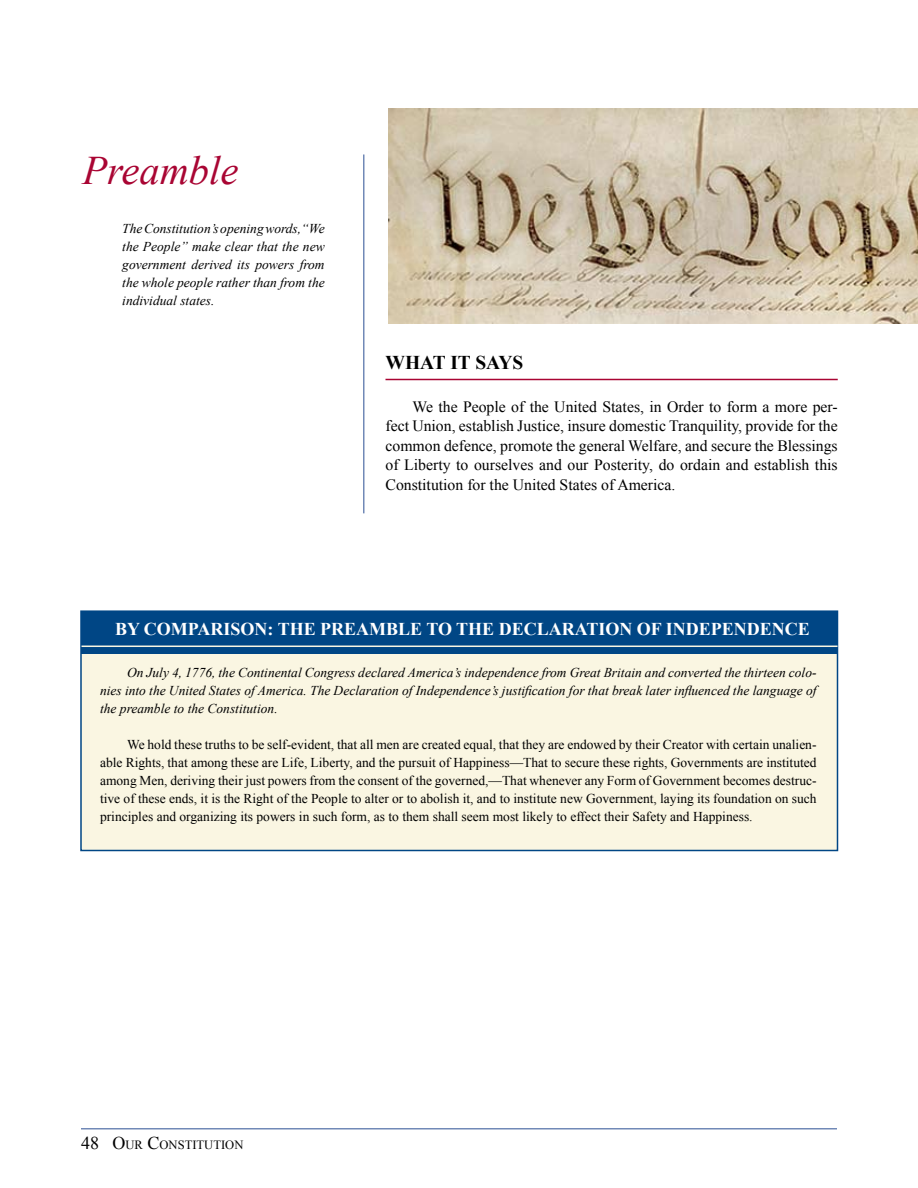
<style>
.page{position:relative;width:918px;height:1188px;background:#fff}
.page>*{position:absolute;margin:0;border:0;box-sizing:border-box;transform-origin:0 0}
.t1{font:italic 40.5px "Times New Roman";color:#a90533}
.t2{font:700 19.5px "Times New Roman";color:#000}
.t3{font:700 18px "Times New Roman";color:#fff}
.t4{font:15.75px/19.5px "Times New Roman";color:#000;text-align:justify}
.t5{font:13.5px/18px "Times New Roman";color:#000;text-align:justify}
.t6{font:italic 13.5px/18px "Times New Roman";color:#000;text-align:justify}
.t7{font:12.6px "Times New Roman";color:#000}
.s1{font-size:18px}
</style>
<div class="page">
<hr style="left:81px;top:1128px;width:756px;height:2px;background:#7189b7">
<img style="left:388px;top:108px;width:530px;height:216px">
<hr style="left:386px;top:379px;width:452px;height:1px;background:#a90533">
<hr style="left:363px;top:154px;width:1px;height:359px;background:#7189b7">
<div style="left:81px;top:611px;width:757px;height:239px;background:#faf6e2"></div>
<div style="left:80px;top:610px;width:758px;height:241px;border:2px solid #004685"></div>
<div style="left:81px;top:611px;width:756px;height:42px;background:#004685"></div>
<hr style="left:82px;top:646px;width:756px;height:1px;background:#faf6e2">
<h1 class="t1" style="left:82px;top:143px;width:157px">Preamble</h1>
<p class="t6" style="left:122px;top:219px;width:204px">The Constitution’s opening words,“We the People” make clear that the new government derived its powers from the whole people rather than from the individual states.</p>
<h2 class="t2" style="left:386px;top:349px;width:140px">WHAT IT SAYS</h2>
<p class="t4" style="left:386px;top:396px;width:454px;text-indent:27px">We the People of the United States, in Order to form a more per&shy;fect Union, establish Justice, insure domestic Tranquility, provide for the common defence, promote the general Welfare, and secure the Blessings of Liberty to ourselves and our Posterity, do ordain and establish this Constitution for the United States of America.</p>
<h3 class="t3" style="left:115px;top:616px;width:696px">BY COMPARISON: THE PREAMBLE TO THE DECLARATION OF INDEPENDENCE</h3>
<p class="t6" style="left:100px;top:663px;width:718px;text-indent:27px">On July 4, 1776, the Continental Congress declared America’s independence from Great Britain and converted the thirteen colo&shy;nies into the United States of America. The Declaration of Independence’s justification for that break later influenced the language of the preamble to the Constitution.</p>
<p class="t5" style="left:100px;top:735px;width:718px;text-indent:27px">We hold these truths to be self-evident, that all men are created equal, that they are endowed by their Creator with certain unalien&shy;able Rights, that among these are Life, Liberty, and the pursuit of Happiness—That to secure these rights, Governments are instituted among Men, deriving their just powers from the consent of the governed,—That whenever any Form of Government becomes destruc&shy;tive of these ends, it is the Right of the People to alter or to abolish it, and to institute new Government, laying its foundation on such principles and organizing its powers in such form, as to them shall seem most likely to effect their Safety and Happiness.</p>
<p class="t7" style="left:81px;top:1136px;width:164px"><span class="s1">48 O</span>ur <span class="s1">C</span>onstitution</p>
</div>
